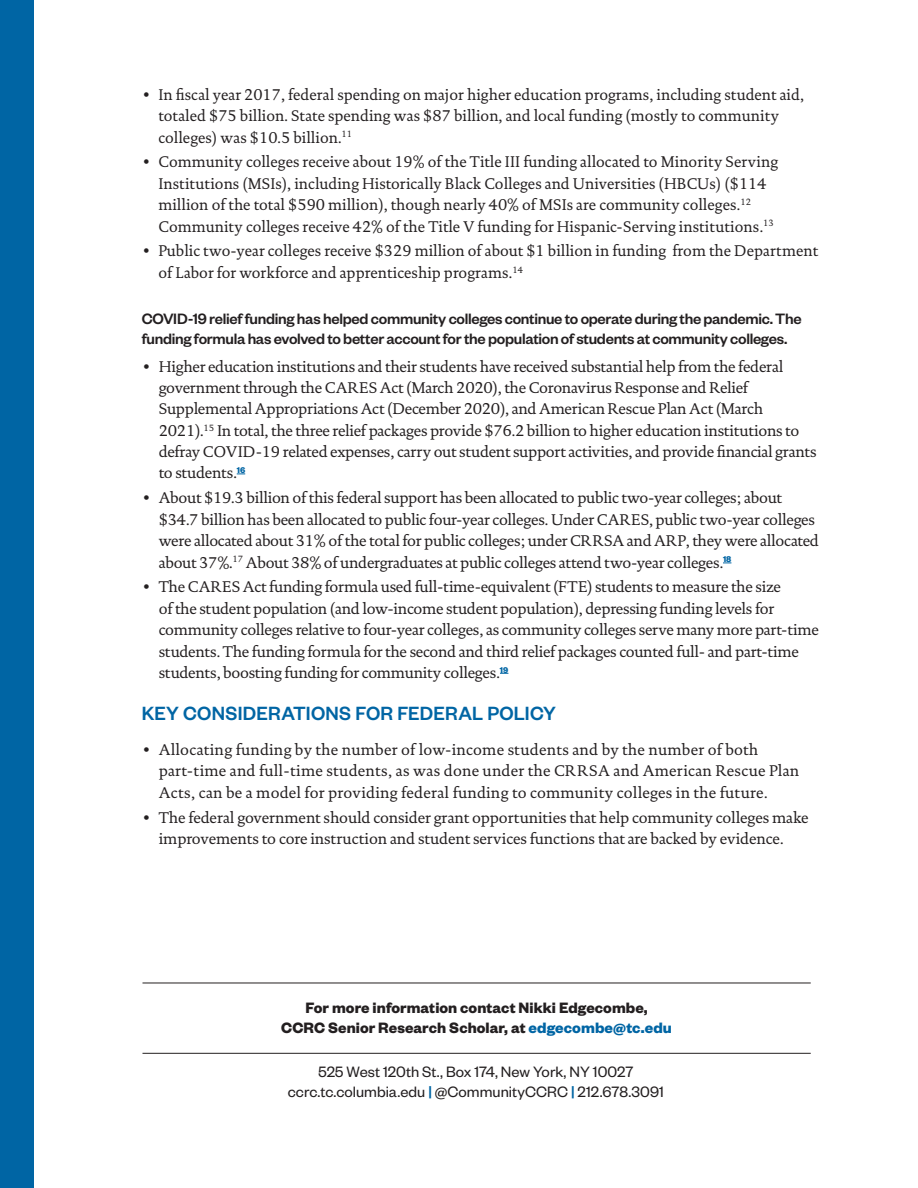
<style>
.page{position:relative;width:918px;height:1188px;background:#fff}
.page>*{position:absolute;margin:0;border:0;box-sizing:border-box;transform-origin:0 0}
.t1{font:500 21px "Founders Grotesk";letter-spacing:.015em;color:#0065a4}
.t2{font:500 16.5px/19.5px "Founders Grotesk";letter-spacing:-.02em;color:#231f20}
.t3{font:16.5px/19.8px "Founders Grotesk";color:#231f20;text-align:center}
.t4{font:700 16.5px/19.8px "Founders Grotesk";letter-spacing:.005em;color:#231f20;text-align:center}
.t5{font:15.75px/21.3px "DTL Documenta TOT";letter-spacing:-.01em;color:#231f20}
.t6{font:15.75px/21.3px "DTL Documenta TOT";letter-spacing:.01em;color:#231f20}
.s1{color:#0065a4}
.s2{font-weight:500;color:#0065a4}
</style>
<div class="page">
<div style="left:0;top:0;width:34px;height:1188px;background:#0065a4"></div>
<hr style="left:142px;top:1053px;width:669px;height:1px;background:#231f20">
<hr style="left:142px;top:983px;width:669px;height:1px;background:#231f20">
<p class="t5" style="left:158px;top:84px;width:647px;text-indent:-17px">• In fiscal year 2017, federal spending on major higher education programs, including student aid, totaled $75 billion. State spending was $87 billion, and local funding (mostly to community colleges) was $10.5 billion.<sup>11</sup></p>
<p class="t5" style="left:158px;top:151px;width:621px;text-indent:-17px">• Community colleges receive about 19% of the Title III funding allocated to Minority Serving Institutions (MSIs), including Historically Black Colleges and Universities (HBCUs) ($114 million of the total $590 million), though nearly 40% of MSIs are community colleges.<sup>12<br></sup>Community colleges receive 42% of the Title V funding for Hispanic-Serving institutions.<sup>13</sup></p>
<p class="t5" style="left:158px;top:240px;width:661px;text-indent:-17px">• Public two-year colleges receive $329 million of about $1 billion in funding from the Department of Labor for workforce and apprenticeship programs.<sup>14</sup></p>
<p class="t2" style="left:142px;top:308px;width:661px">COVID-19 relief funding has helped community colleges continue to operate during the pandemic. The funding formula has evolved to better account for the population of students at community colleges.</p>
<p class="t5" style="left:159px;top:356px;width:659px;text-indent:-17px">• Higher education institutions and their students have received substantial help from the federal government through the CARES Act (March 2020), the Coronavirus Response and Relief Supplemental Appropriations Act (December 2020), and American Rescue Plan Act (March 2021).<sup>15</sup> In total, the three relief packages provide $76.2 billion to higher education institutions to defray COVID-19 related expenses, carry out student support activities, and provide financial grants to students.<sup>16</sup></p>
<p class="t5" style="left:159px;top:487px;width:662px;text-indent:-17px">• About $19.3 billion of this federal support has been allocated to public two-year colleges; about $34.7 billion has been allocated to public four-year colleges. Under CARES, public two-year colleges were allocated about 31% of the total for public colleges; under CRRSA and ARP, they were allocated about 37%.<sup>17</sup> About 38% of undergraduates at public colleges attend two-year colleges.<sup>18</sup></p>
<p class="t5" style="left:159px;top:576px;width:662px;text-indent:-17px">• The CARES Act funding formula used full-time-equivalent (FTE) students to measure the size<br>of the student population (and low-income student population), depressing funding levels for community colleges relative to four-year colleges, as community colleges serve many more part-time students. The funding formula for the second and third relief packages counted full- and part-time students, boosting funding for community colleges.<sup>19</sup></p>
<h1 class="t1" style="left:142px;top:700px;width:416px">KEY CONSIDERATIONS FOR FEDERAL POLICY</h1>
<p class="t6" style="left:159px;top:739px;width:642px;text-indent:-17px">• Allocating funding by the number of low-income students and by the number of both part-time and full-time students, as was done under the CRRSA and American Rescue Plan<br>Acts, can be a model for providing federal funding to community colleges in the future.</p>
<p class="t5" style="left:142px;top:806px;width:669px;text-align:center">• The federal government should consider grant opportunities that help community colleges make improvements to core instruction and student services functions that are backed by evidence.</p>
<p class="t4" style="left:281px;top:997px;width:392px">For more information contact Nikki Edgecombe,<br>CCRC Senior Research Scholar, at <span class="s1">edgecombe@tc.edu</span></p>
<p class="t3" style="left:288px;top:1061px;width:378px">525 West 120th St., Box 174, New York, NY 10027 ccrc.tc.columbia.edu <span class="s2">|</span> @CommunityCCRC <span class="s2">|</span> 212.678.3091</p>
</div>
